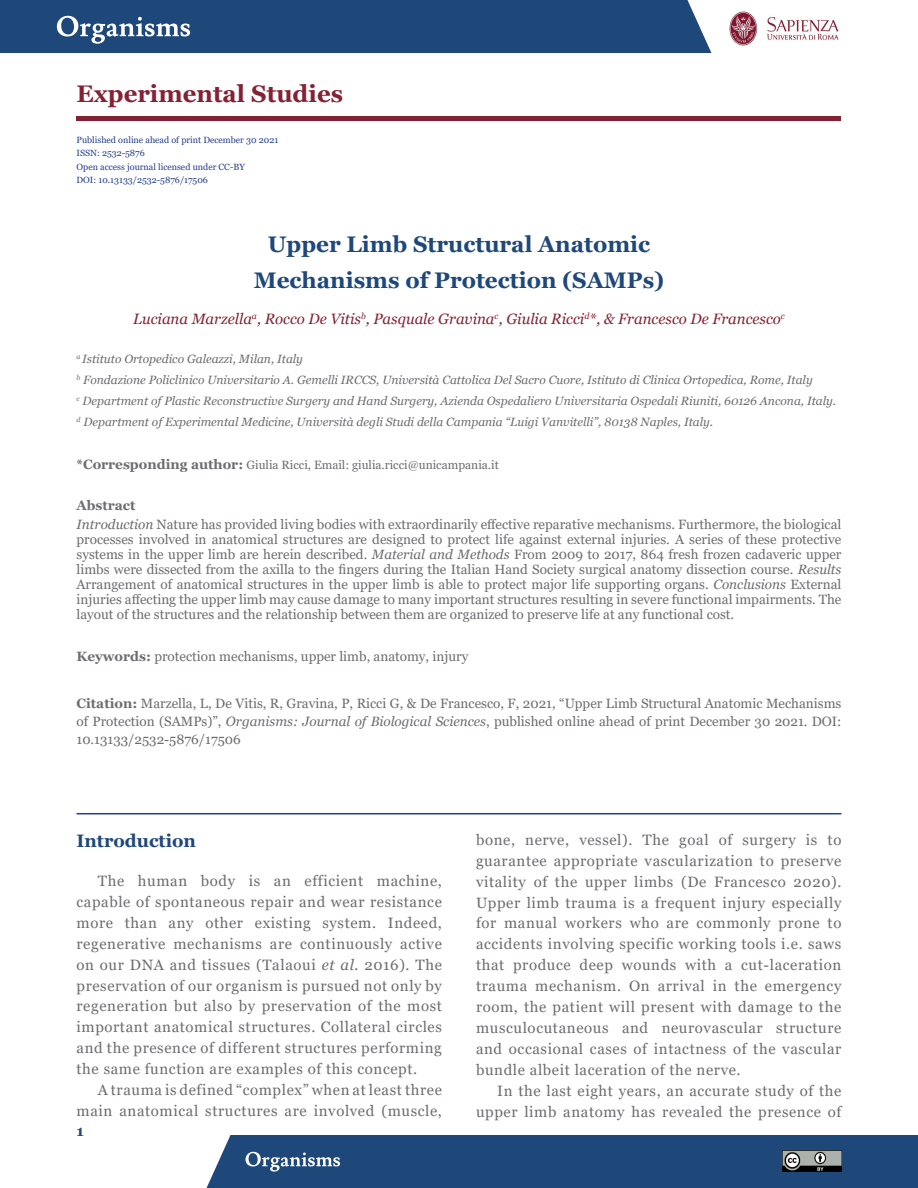
<style>
.page{position:relative;width:918px;height:1188px;background:#fff}
.page>*{position:absolute;margin:0;border:0;box-sizing:border-box;transform-origin:0 0}
.t1{font:700 24px "Georgia";color:#842233}
.t2{font:700 22.5px/36px "Georgia";color:#1f487a;text-align:center}
.Tabella{font:700 18px "Georgia";color:#1f487a}
.Testo__con_rientro{font:15px/21px "Georgia";letter-spacing:.04em;color:#6c6d70;text-align:justify}
.t3{font:italic 15px "Georgia";color:#842233}
.t4{font:700 15px "Georgia";color:#1f487a}
.t5{font:13.5px/15px "Georgia";color:#6c6d70;text-align:justify}
.t6{font:italic 12px/21px "Georgia";color:#6c6d70}
.t7{font:12px "Georgia";color:#6c6d70}
.t8{font:9px/13.5px "Georgia";color:#253f8e}
.s1{font-weight:700;font-size:13.5px}
.s2{font-weight:700}
.s3{font-style:italic}
</style>
<div class="page">
<div style="left:207px;top:1135px;width:711px;height:53px;background:#1f487a"></div>
<hr style="left:77px;top:813px;width:764px;height:1px;background:#253f8e">
<img style="left:782px;top:1151px;width:59px;height:21px">
<img style="left:729px;top:11px;width:110px;height:35px">
<div style="left:0;top:0;width:711px;height:53px;background:#1f487a"></div>
<div style="left:77px;top:116px;width:764px;height:5px;background:#842233"></div>
<h1 class="t1" style="left:77px;top:78px;width:268px">Experimental Studies</h1>
<p class="t8" style="left:77px;top:133px;width:203px">Published online ahead of print December 30 2021<br>ISSN: 2532-5876<br>Open access journal licensed under CC-BY<br>DOI: 10.13133/2532-5876/17506</p>
<h2 class="t2" style="left:254px;top:226px;width:412px">Upper Limb Structural Anatomic<br>Mechanisms of Protection (SAMPs)</h2>
<p class="t3" style="left:133px;top:309px;width:653px">Luciana Marzella<sup>a</sup>, Rocco De Vitis<sup>b</sup>, Pasquale Gravina<sup>c</sup>, Giulia Ricci<sup>d</sup>*, &amp; Francesco De Francesco<sup>c</sup></p>
<p class="t6" style="left:77px;top:348px;width:761px"><sup>a</sup> Istituto Ortopedico Galeazzi, Milan, Italy<br><sup>b</sup> Fondazione Policlinico Universitario A. Gemelli IRCCS, Università Cattolica Del Sacro Cuore, Istituto di Clinica Ortopedica, Rome, Italy<br><sup>c</sup> Department of Plastic Reconstructive Surgery and Hand Surgery, Azienda Ospedaliero Universitaria Ospedali Riuniti, 60126 Ancona, Italy. <sup>d</sup> Department of Experimental Medicine, Università degli Studi della Campania “Luigi Vanvitelli”, 80138 Naples, Italy.</p>
<p class="t7" style="left:77px;top:457px;width:424px"><span class="s1">*Corresponding author:</span> Giulia Ricci, Email: giulia.ricci@unicampania.it</p>
<p class="t5" style="left:77px;top:496px;width:766px;line-height:19.2px"><span class="s2">Abstract<br></span><span class="s3">Introduction</span> Nature has provided living bodies with extraordinarily effective reparative mechanisms. Furthermore, the biological</p>
<p class="t5" style="left:77px;top:532px;width:766px">processes involved in anatomical structures are designed to protect life against external injuries. A series of these protective systems in the upper limb are herein described. <span class="s3">Material and Methods</span> From 2009 to 2017, 864 fresh frozen cadaveric upper limbs were dissected from the axilla to the fingers during the Italian Hand Society surgical anatomy dissection course. <span class="s3">Results </span>Arrangement of anatomical structures in the upper limb is able to protect major life supporting organs. <span class="s3">Conclusions</span> External injuries affecting the upper limb may cause damage to many important structures resulting in severe functional impairments. The layout of the structures and the relationship between them are organized to preserve life at any functional cost.</p>
<p class="t5" style="left:77px;top:649px;width:393px"><span class="s2">Keywords:</span> protection mechanisms, upper limb, anatomy, injury</p>
<p class="t5" style="left:77px;top:695px;width:766px;line-height:18px"><span class="s2">Citation:</span> Marzella, L, De Vitis, R, Gravina, P, Ricci G, &amp; De Francesco, F, 2021, “Upper Limb Structural Anatomic Mechanisms of Protection (SAMPs)”, <span class="s3">Organisms: Journal of Biological Sciences</span>, published online ahead of print December 30 2021. DOI:<br>10.13133/2532-5876/17506</p>
<p class="Tabella" style="left:77px;top:829px;width:121px">Introduction</p>
<p class="Testo__con_rientro" style="left:77px;top:871px;width:367px;text-indent:21px">The human body is an efficient machine, capable of spontaneous repair and wear resistance more than any other existing system. Indeed, regenerative mechanisms are continuously active on our DNA and tissues (Talaoui <span class="s3">et al.</span> 2016). The preservation of our organism is pursued not only by regeneration but also by preservation of the most important anatomical structures. Collateral circles and the presence of different structures performing the same function are examples of this concept.</p>
<p class="Testo__con_rientro" style="left:77px;top:1080px;width:367px;text-align:right">A trauma is defined “complex” when at least three main anatomical structures are involved (muscle,</p>
<p class="t4" style="left:77px;top:1121px;width:9px">1</p>
<p class="Testo__con_rientro" style="left:476px;top:829px;width:367px">bone, nerve, vessel). The goal of surgery is to guarantee appropriate vascularization to preserve vitality of the upper limbs (De Francesco 2020).<br>Upper limb trauma is a frequent injury especially for manual workers who are commonly prone to accidents involving specific working tools i.e. saws that produce deep wounds with a cut-laceration trauma mechanism. On arrival in the emergency room, the patient will present with damage to the musculocutaneous and neurovascular structure and occasional cases of intactness of the vascular bundle albeit laceration of the nerve.</p>
<p class="Testo__con_rientro" style="left:476px;top:1080px;width:367px;text-align:right">In the last eight years, an accurate study of the upper limb anatomy has revealed the presence of</p>
</div>
